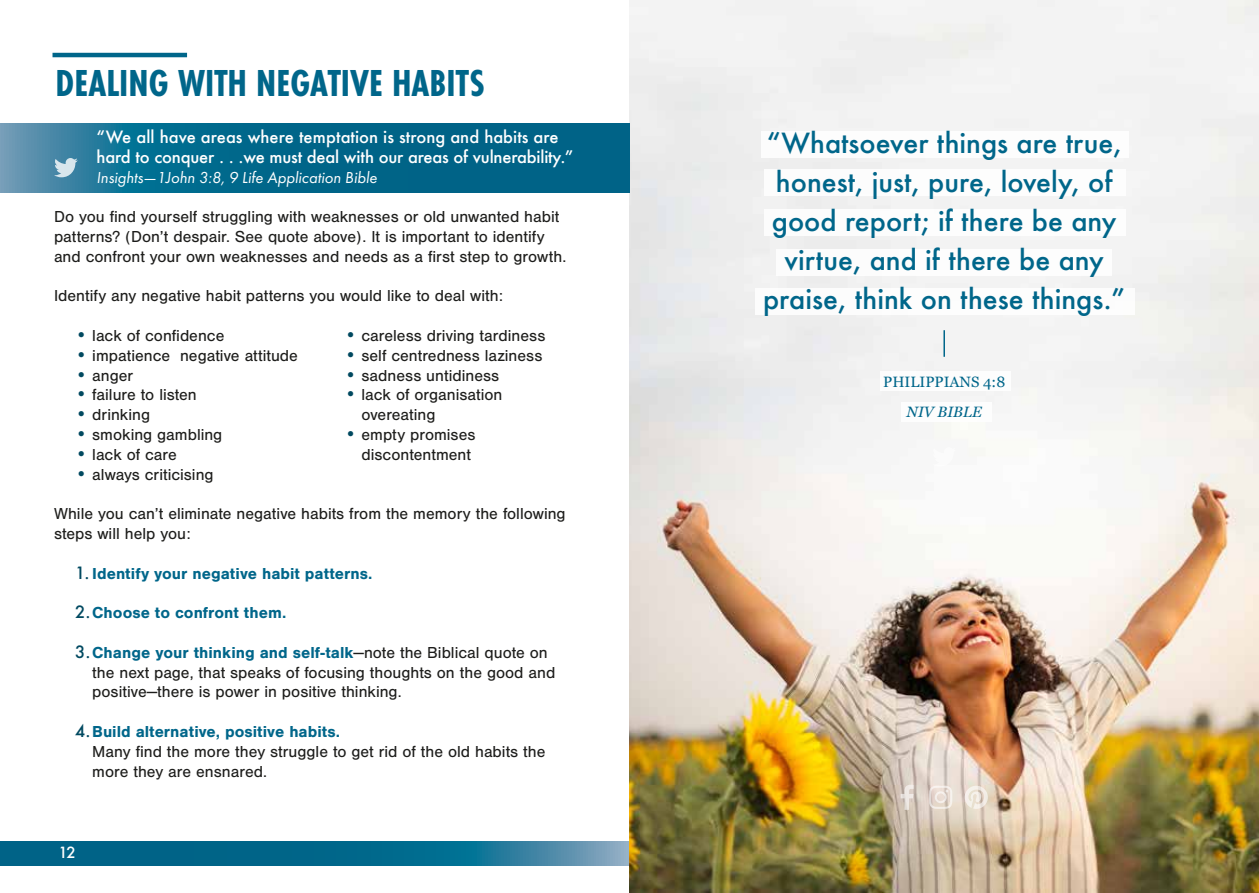
<style>
.page{position:relative;width:1259px;height:893px;background:#fff}
.page>*{position:absolute;margin:0;border:0;box-sizing:border-box;transform-origin:0 0}
.t1{font:700 39px "Futura PT Cond";color:#00668a}
.t2{font:500 27px/39px "Futura";color:#00668a;text-align:center}
.t3{font:16.5px/19.8px "Nimbus San";color:#1d1d1b}
.t4{font:500 16.5px/19.8px "Futura";letter-spacing:-.01em;color:#fff}
.t5{font:700 16.5px "Nimbus San";color:#00668a}
.t6{font:italic 16.5px "Futura PT";color:#fff}
.t7{font:15px "Georgia";color:#00668a}
.t8{font:italic 15px "Georgia";color:#00668a}
.t9{font:500 15px "Futura";color:#fff}
.s1{font-family:"Futura";font-weight:500;color:#004960}
.s2{font-weight:700;color:#00668a}
</style>
<div class="page">
<svg style="left:0;top:841px;width:629px;height:25px;background:#136f91"></svg>
<img style="left:629px;top:0;width:630px;height:893px">
<svg style="left:0;top:123px;width:629px;height:70px;background:#0c6c8e"></svg>
<hr style="left:52px;top:53px;width:135px;height:4px;background:#00668a">
<svg style="left:900px;top:785px;width:13px;height:25px"></svg>
<svg style="left:929px;top:786px;width:23px;height:23px"></svg>
<svg style="left:964px;top:786px;width:24px;height:23px"></svg>
<svg style="left:54px;top:158px;width:24px;height:19px"></svg>
<svg style="left:932px;top:447px;width:24px;height:20px"></svg>
<div style="left:761px;top:131px;width:368px;height:26px;background:#fff"></div>
<div style="left:764px;top:169px;width:362px;height:27px;background:#fff"></div>
<div style="left:764px;top:209px;width:362px;height:27px;background:#fff"></div>
<div style="left:776px;top:249px;width:336px;height:27px;background:#fff"></div>
<div style="left:754px;top:288px;width:380px;height:27px;background:#fff"></div>
<div style="left:880px;top:371px;width:130px;height:20px;background:#fff"></div>
<div style="left:901px;top:402px;width:90px;height:20px;background:#fff"></div>
<hr style="left:943px;top:330px;width:2px;height:27px;background:#00668a">
<h1 class="t1" style="left:56px;top:61px;width:431px">DEALING WITH NEGATIVE HABITS</h1>
<p class="t4" style="left:97px;top:127px;width:478px">“We all have areas where temptation is strong and habits are hard to conquer . . .we must deal with our areas of vulnerability.”</p>
<p class="t6" style="left:97px;top:167px;width:282px">Insights—1John 3:8, 9 Life Application Bible</p>
<p class="t3" style="left:54px;top:207px;width:514px">Do you find yourself struggling with weaknesses or old unwanted habit patterns? (Don’t despair. See quote above). It is important to identify and confront your own weaknesses and needs as a first step to growth.</p>
<p class="t3" style="left:54px;top:286px;width:450px">Identify any negative habit patterns you would like to deal with:</p>
<p class="t3" style="left:75px;top:326px;width:151px"><span class="s1">•</span> lack of confidence</p>
<p class="t3" style="left:75px;top:346px;width:224px"><span class="s1">•</span> impatience negative attitude</p>
<p class="t3" style="left:75px;top:365px;width:59px"><span class="s1">•</span> anger</p>
<p class="t3" style="left:75px;top:385px;width:123px"><span class="s1">•</span> failure to listen</p>
<p class="t3" style="left:75px;top:405px;width:76px"><span class="s1">•</span> drinking</p>
<p class="t3" style="left:75px;top:425px;width:149px"><span class="s1">•</span> smoking gambling</p>
<p class="t3" style="left:75px;top:445px;width:103px"><span class="s1">•</span> lack of care</p>
<p class="t3" style="left:75px;top:464px;width:140px"><span class="s1">•</span> always criticising</p>
<p class="t3" style="left:54px;top:504px;width:513px">While you can’t eliminate negative habits from the memory the following steps will help you:</p>
<p class="t5" style="left:75px;top:564px;width:299px"><span class="s1">1.</span> Identify your negative habit patterns.</p>
<p class="t5" style="left:75px;top:603px;width:212px"><span class="s1">2.</span>Choose to confront them.</p>
<p class="t3" style="left:92px;top:643px;width:464px;text-indent:-17px"><span class="s1">3.</span><span class="s2">Change your thinking and self-talk</span>—note the Biblical quote on the next page, that speaks of focusing thoughts on the good and positive—there is power in positive thinking.</p>
<p class="t3" style="left:92px;top:722px;width:455px;text-indent:-17px"><span class="s1">4.</span><span class="s2">Build alternative, positive habits.<br></span>Many find the more they struggle to get rid of the old habits the more they are ensnared.</p>
<p class="t3" style="left:344px;top:326px;width:202px"><span class="s1">•</span> careless driving tardiness</p>
<p class="t3" style="left:344px;top:346px;width:199px"><span class="s1">•</span> self centredness laziness</p>
<p class="t3" style="left:344px;top:365px;width:156px"><span class="s1">•</span> sadness untidiness</p>
<p class="t3" style="left:361px;top:385px;width:142px;text-indent:-17px"><span class="s1">•</span> lack of organisation overeating</p>
<p class="t3" style="left:344px;top:425px;width:132px;text-align:right"><span class="s1">•</span> empty promises discontentment</p>
<p class="t9" style="left:59px;top:842px;width:19px">12</p>
<h2 class="t2" style="left:763px;top:123px;width:364px">“Whatsoever things are true, honest, just, pure, lovely, of good report; if there be any virtue, and if there be any praise, think on these things.”</h2>
<p class="t7" style="left:883px;top:371px;width:123px">PHILIPPIANS 4:8</p>
<p class="t8" style="left:906px;top:401px;width:77px">NIV BIBLE</p>
</div>
